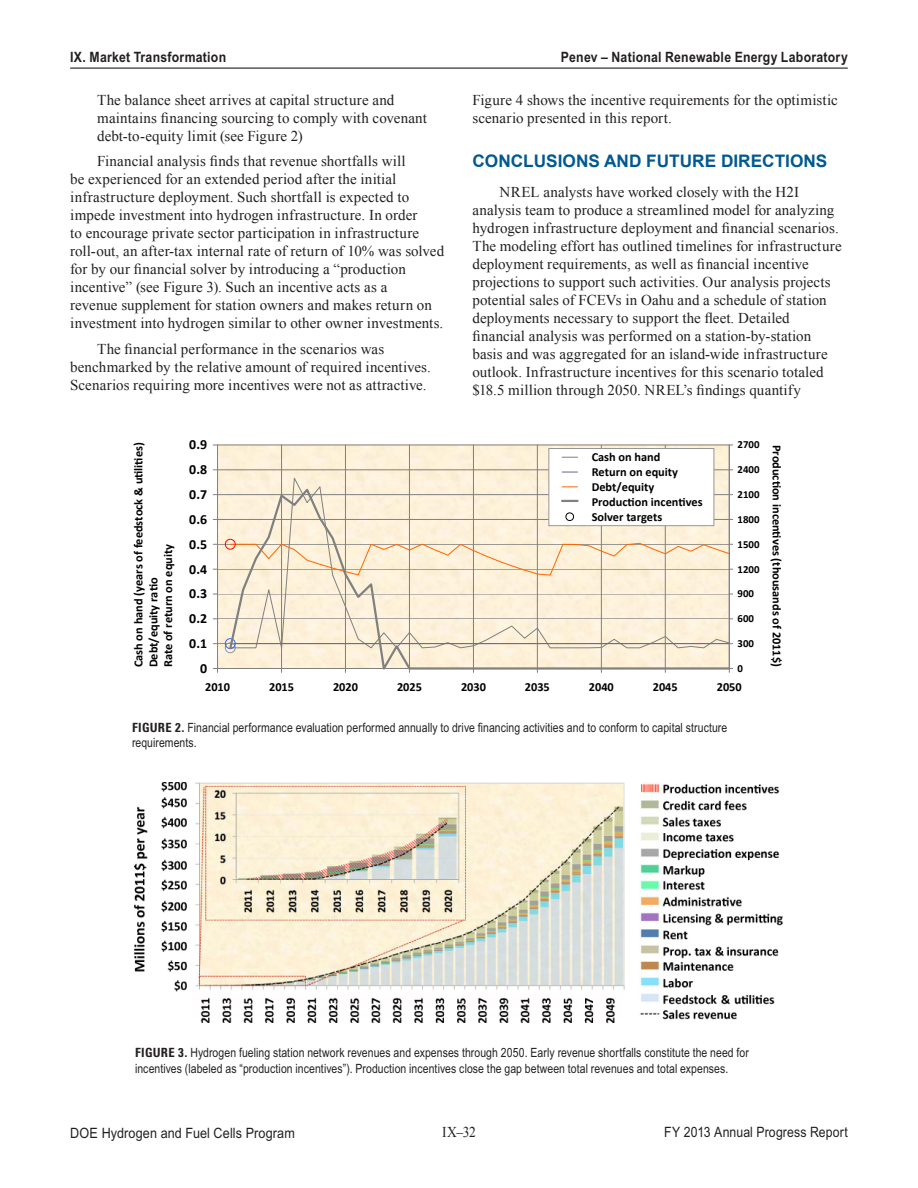
<style>
.page{position:relative;width:918px;height:1188px;background:#fff}
.page>*{position:absolute;margin:0;border:0;box-sizing:border-box;transform-origin:0 0}
._1_Object_Head_Blue{font:700 17.25px "Arial";color:#005990}
._1_Body_text{font:15px/18px "Times New Roman";letter-spacing:.005em;color:#231f20}
._1_Bulleted_ABC{font:15px/18px "Times New Roman";letter-spacing:.005em;color:#231f20}
._1_Body_text-2{font:15px "Times New Roman";letter-spacing:.005em;color:#231f20;scale:.9 1}
._11_Header_R{font:700 14.25px "Arial Narrow MT Pro";letter-spacing:.015em;color:#231f20;scale:1.05 1}
._11_Header_L{font:14.25px "Arial Narrow MT Pro";letter-spacing:.01em;color:#231f20;scale:1.08 1}
._11_Header_R-2{font:14.25px "Arial Narrow MT Pro";letter-spacing:.01em;color:#231f20;scale:1.05 1}
._11_Header_L-2{font:700 14.25px "Arial Narrow MT Pro";letter-spacing:.02em;color:#231f20;scale:1.05 1}
.t1{font:700 13.95px "Calibri";color:#000}
._1_FigureTitle{font:12.75px/15.8px "Arial Narrow MT Pro";letter-spacing:.01em;color:#231f20}
.t2{font:700 12.3px/14.9px "Calibri";color:#000}
.t3{font:700 10.8px "Calibri";color:#000}
.s1{font-family:"Zurich BT";font-weight:700;font-stretch:condensed}
</style>
<div class="page">
<hr style="left:70px;top:68px;width:778px;height:1px;background:#231f20">
<hr style="left:218px;top:644px;width:511px;height:1px;background:#808080">
<hr style="left:218px;top:619px;width:511px;height:1px;background:#808080">
<hr style="left:218px;top:594px;width:511px;height:1px;background:#808080">
<hr style="left:218px;top:569px;width:511px;height:1px;background:#808080">
<hr style="left:218px;top:544px;width:511px;height:1px;background:#808080">
<hr style="left:218px;top:519px;width:511px;height:1px;background:#808080">
<hr style="left:218px;top:494px;width:511px;height:1px;background:#808080">
<hr style="left:218px;top:470px;width:511px;height:1px;background:#808080">
<hr style="left:218px;top:445px;width:511px;height:1px;background:#808080">
<hr style="left:217px;top:445px;width:1px;height:223px;background:#808080">
<hr style="left:218px;top:668px;width:511px;height:1px;background:#808080">
<div style="left:225px;top:642px;width:11px;height:11px;border:1px solid #969696;border-radius:50%"></div>
<div style="left:225px;top:638px;width:11px;height:11px;border:1px solid #3365ff;border-radius:50%"></div>
<div style="left:225px;top:539px;width:11px;height:11px;border:1px solid #f00;border-radius:50%"></div>
<svg style="left:230px;top:445px;width:503px;height:227px"></svg>
<div style="left:566px;top:513px;width:8px;height:8px;border:1px solid #000;border-radius:50%"></div>
<img style="left:134px;top:783px;width:649px;height:240px">
<p class="_11_Header_L-2" style="left:70px;top:48px;width:150px">IX. Market Transformation</p>
<p class="_11_Header_R" style="left:561px;top:49px;width:275px">Penev – National Renewable Energy Laboratory</p>
<p class="_1_Bulleted_ABC" style="left:97px;top:91px;width:331px">The balance sheet arrives at capital structure and maintains financing sourcing to comply with covenant debt-to-equity limit (see Figure 2)</p>
<p class="_1_Body_text" style="left:70px;top:152px;width:376px;text-indent:27px">Financial analysis finds that revenue shortfalls will<br>be experienced for an extended period after the initial infrastructure deployment. Such shortfall is expected to impede investment into hydrogen infrastructure. In order<br>to encourage private sector participation in infrastructure roll-out, an after-tax internal rate of return of 10% was solved for by our financial solver by introducing a “production incentive” (see Figure 3). Such an incentive acts as a<br>revenue supplement for station owners and makes return on investment into hydrogen similar to other owner investments.</p>
<p class="_1_Body_text" style="left:70px;top:340px;width:362px;text-indent:27px">The financial performance in the scenarios was benchmarked by the relative amount of required incentives.<br>Scenarios requiring more incentives were not as attractive.</p>
<p class="_1_Body_text" style="left:472px;top:91px;width:367px">Figure 4 shows the incentive requirements for the optimistic scenario presented in this report.</p>
<p class="_1_Object_Head_Blue" style="left:472px;top:150px;width:354px">CONCLUSIONS AND FUTURE DIRECTIONS</p>
<p class="_1_Body_text" style="left:472px;top:183px;width:371px;text-indent:27px">NREL analysts have worked closely with the H2I analysis team to produce a streamlined model for analyzing hydrogen infrastructure deployment and financial scenarios.<br>The modeling effort has outlined timelines for infrastructure deployment requirements, as well as financial incentive projections to support such activities. Our analysis projects potential sales of FCEVs in Oahu and a schedule of station deployments necessary to support the fleet. Detailed financial analysis was performed on a station-by-station basis and was aggregated for an island-wide infrastructure outlook. Infrastructure incentives for this scenario totaled $18.5 million through 2050. NREL’s findings quantify</p>
<p class="t1" style="left:189px;top:436px;width:19px">0.9</p>
<p class="t3" style="left:738px;top:438px;width:23px">2700</p>
<p class="t2" style="left:131px;top:667px;width:227px;rotate:-90deg">Cash on hand (years of feedstock &amp; utilities)<br>Debt/equity ratio<br>Rate of return on equity</p>
<p class="t2" style="left:784px;top:445px;width:223px;rotate:90deg">Production incentives (thousands of 2011$)</p>
<p class="t2" style="left:592px;top:450px;width:113px">Cash on hand<br>Return on equity<br>Debt/equity<br>Production incentives<br>Solver targets</p>
<p class="t1" style="left:189px;top:461px;width:19px">0.8</p>
<p class="t3" style="left:738px;top:463px;width:23px">2400</p>
<p class="t1" style="left:189px;top:486px;width:19px">0.7</p>
<p class="t3" style="left:738px;top:487px;width:23px">2100</p>
<p class="t1" style="left:189px;top:510px;width:19px">0.6</p>
<p class="t3" style="left:738px;top:512px;width:23px">1800</p>
<p class="t1" style="left:189px;top:535px;width:19px">0.5</p>
<p class="t3" style="left:738px;top:537px;width:23px">1500</p>
<p class="t1" style="left:189px;top:560px;width:19px">0.4</p>
<p class="t3" style="left:738px;top:562px;width:23px">1200</p>
<p class="t1" style="left:189px;top:585px;width:19px">0.3</p>
<p class="t3" style="left:738px;top:587px;width:18px">900</p>
<p class="t1" style="left:189px;top:610px;width:19px">0.2</p>
<p class="t3" style="left:738px;top:612px;width:18px">600</p>
<p class="t1" style="left:189px;top:635px;width:19px">0.1</p>
<p class="t3" style="left:738px;top:637px;width:18px">300</p>
<p class="t1" style="left:200px;top:659px;width:9px">0</p>
<p class="t3" style="left:738px;top:661px;width:7px">0</p>
<p class="t2" style="left:205px;top:680px;width:26px">2010</p>
<p class="t2" style="left:269px;top:680px;width:26px">2015</p>
<p class="t2" style="left:333px;top:680px;width:26px">2020</p>
<p class="t2" style="left:397px;top:680px;width:26px">2025</p>
<p class="t2" style="left:461px;top:680px;width:26px">2030</p>
<p class="t2" style="left:525px;top:680px;width:26px">2035</p>
<p class="t2" style="left:589px;top:680px;width:26px">2040</p>
<p class="t2" style="left:653px;top:680px;width:26px">2045</p>
<p class="t2" style="left:717px;top:680px;width:26px">2050</p>
<p class="_1_FigureTitle" style="left:132px;top:719px;width:597px"><span class="s1">FIGURE 2.</span> Financial performance evaluation performed annually to drive financing activities and to conform to capital structure requirements.</p>
<p class="_1_FigureTitle" style="left:135px;top:1045px;width:616px"><span class="s1">FIGURE 3.</span> Hydrogen fueling station network revenues and expenses through 2050. Early revenue shortfalls constitute the need for incentives (labeled as “production incentives”). Production incentives close the gap between total revenues and total expenses.</p>
<p class="_11_Header_L" style="left:70px;top:1124px;width:210px">DOE Hydrogen and Fuel Cells Program</p>
<p class="_1_Body_text-2" style="left:442px;top:1122px;width:39px">IX–32</p>
<p class="_11_Header_R-2" style="left:664px;top:1123px;width:176px">FY 2013 Annual Progress Report</p>
</div>
